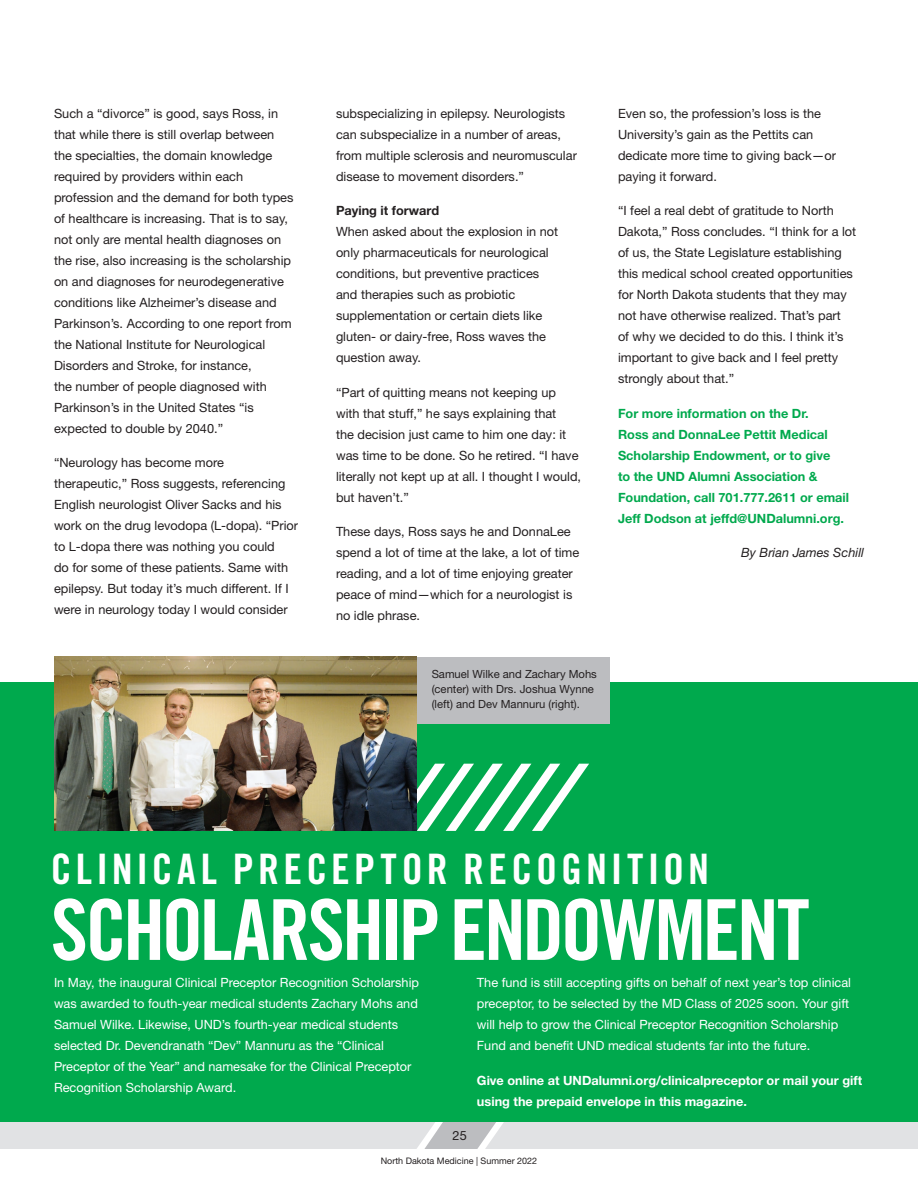
<style>
.page{position:relative;width:918px;height:1188px;background:#fff}
.page>*{position:absolute;margin:0;border:0;box-sizing:border-box;transform-origin:0 0}
.t1{font:84px "Trade Gothic LT Pro Bd Cn 20";letter-spacing:-.035em;color:#fff}
.t2{font:42px "Trade Gothic LT Pro Bd Cn 20";letter-spacing:.1em;color:#fff}
.t3{font:12.75px/21px "Helvetica Neue LT Pro";color:#231f20}
.t4{font:12.75px/21px "Helvetica Neue LT Pro";color:#fff}
.t5{font:700 12.75px/21px "Helvetica Neue LT Pro";color:#00a94d}
.t6{font:700 12.75px/21px "Helvetica Neue LT Pro";color:#fff}
.t7{font:italic 12.75px "Helvetica Neue LT Pro";color:#231f20}
.t8{font:700 12.75px "Helvetica Neue LT Pro";color:#231f20}
.t9{font:11.25px/15px "Helvetica Neue LT Pro";color:#231f20}
.t10{font:9px "Helvetica Neue LT Pro";color:#231f20}
</style>
<div class="page">
<div style="left:0;top:683px;width:918px;height:451px;background:#00a94d"></div>
<svg style="left:417px;top:764px;width:172px;height:67px"></svg>
<div style="left:416px;top:657px;width:194px;height:67px;background:#bcbdc0"></div>
<img style="left:54px;top:657px;width:363px;height:174px">
<svg style="left:0;top:1122px;width:918px;height:27px;background:#dfe0e2"></svg>
<p class="t3" style="left:54px;top:102px;width:241px">Such a “divorce” is good, says Ross, in that while there is still overlap between the specialties, the domain knowledge required by providers within each profession and the demand for both types of healthcare is increasing. That is to say, not only are mental health diagnoses on the rise, also increasing is the scholarship on and diagnoses for neurodegenerative conditions like Alzheimer’s disease and Parkinson’s. According to one report from the National Institute for Neurological Disorders and Stroke, for instance,<br>the number of people diagnosed with Parkinson’s in the United States “is expected to double by 2040.”</p>
<p class="t3" style="left:54px;top:452px;width:246px">“Neurology has become more therapeutic,” Ross suggests, referencing English neurologist Oliver Sacks and his work on the drug levodopa (L-dopa). “Prior to L-dopa there was nothing you could<br>do for some of these patients. Same with epilepsy. But today it’s much different. If I were in neurology today I would consider</p>
<p class="t3" style="left:336px;top:102px;width:242px">subspecializing in epilepsy. Neurologists can subspecialize in a number of areas, from multiple sclerosis and neuromuscular disease to movement disorders.”</p>
<p class="t8" style="left:336px;top:203px;width:105px">Paying it forward</p>
<p class="t3" style="left:336px;top:221px;width:224px">When asked about the explosion in not only pharmaceuticals for neurological conditions, but preventive practices and therapies such as probiotic supplementation or certain diets like gluten- or dairy-free, Ross waves the question away.</p>
<p class="t3" style="left:336px;top:381px;width:247px">“Part of quitting means not keeping up with that stuff,” he says explaining that<br>the decision just came to him one day: it was time to be done. So he retired. “I have literally not kept up at all. I thought I would, but haven’t.”</p>
<p class="t3" style="left:336px;top:521px;width:245px">These days, Ross says he and DonnaLee spend a lot of time at the lake, a lot of time reading, and a lot of time enjoying greater peace of mind—which for a neurologist is no idle phrase.</p>
<p class="t9" style="left:432px;top:666px;width:167px">Samuel Wilke and Zachary Mohs (center) with Drs. Joshua Wynne (left) and Dev Mannuru (right).</p>
<p class="t3" style="left:618px;top:102px;width:219px">Even so, the profession’s loss is the<br>University’s gain as the Pettits can dedicate more time to giving back—or paying it forward.</p>
<p class="t3" style="left:618px;top:200px;width:240px">“I feel a real debt of gratitude to North Dakota,” Ross concludes. “I think for a lot of us, the State Legislature establishing this medical school created opportunities for North Dakota students that they may not have otherwise realized. That’s part<br>of why we decided to do this. I think it’s important to give back and I feel pretty strongly about that.”</p>
<p class="t5" style="left:618px;top:402px;width:233px">For more information on the Dr.<br>Ross and DonnaLee Pettit Medical Scholarship Endowment, or to give<br>to the UND Alumni Association &amp; Foundation, call 701.777.2611 or email Jeff Dodson at jeffd@UNDalumni.org.</p>
<p class="t7" style="left:741px;top:545px;width:124px">By Brian James Schill</p>
<h2 class="t2" style="left:51px;top:844px;width:660px">CLINICAL PRECEPTOR RECOGNITION</h2>
<h1 class="t1" style="left:51px;top:879px;width:760px">SCHOLARSHIP ENDOWMENT</h1>
<p class="t4" style="left:54px;top:972px;width:367px">In May, the inaugural Clinical Preceptor Recognition Scholarship was awarded to fouth-year medical students Zachary Mohs and Samuel Wilke. Likewise, UND’s fourth-year medical students selected Dr. Devendranath “Dev” Mannuru as the “Clinical Preceptor of the Year” and namesake for the Clinical Preceptor Recognition Scholarship Award.</p>
<p class="t4" style="left:477px;top:972px;width:376px">The fund is still accepting gifts on behalf of next year’s top clinical preceptor, to be selected by the MD Class of 2025 soon. Your gift will help to grow the Clinical Preceptor Recognition Scholarship Fund and benefit UND medical students far into the future.</p>
<p class="t6" style="left:477px;top:1069px;width:387px">Give online at UNDalumni.org/clinicalpreceptor or mail your gift using the prepaid envelope in this magazine.</p>
<p class="t3" style="left:453px;top:1125px;width:16px">25</p>
<p class="t10" style="left:381px;top:1156px;width:158px">North Dakota Medicine | Summer 2022</p>
</div>
